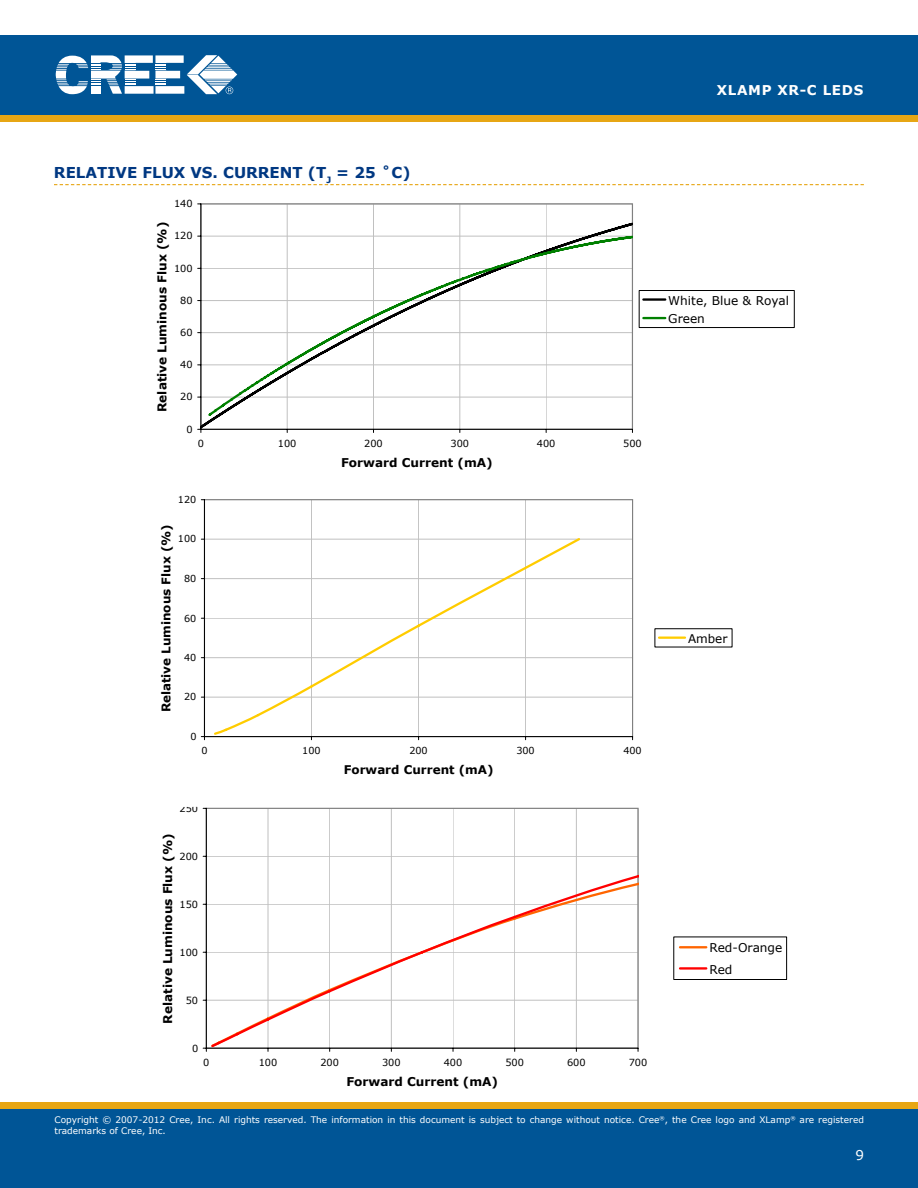
<style>
.page{position:relative;width:918px;height:1188px;background:#fff}
.page>*{position:absolute;margin:0;border:0;box-sizing:border-box;transform-origin:0 0}
.t1{font:700 15px "Verdana";color:#003882}
.t2{font:700 13.5px "Verdana";letter-spacing:.05em;color:#fff}
.t3{font:13.5px "Verdana";color:#fff}
.t4{font:700 12.15px "Verdana";color:#000}
.t5{font:12.15px/18.5px "Verdana";color:#000}
.t6{font:700 12px "Verdana";color:#000}
.t7{font:12px "Verdana";color:#000}
.t8{font:9.75px "Verdana";color:#000}
.t9{font:9.6px "Verdana";color:#000}
.t10{font:9px/10.8px "Verdana";color:#fff}
</style>
<div class="page">
<div style="left:0;top:115px;width:918px;height:7px;background:#e7a614"></div>
<div style="left:0;top:35px;width:918px;height:80px;background:#005596"></div>
<svg style="left:56px;top:55px;width:181px;height:39px"></svg>
<div style="left:0;top:1108px;width:918px;height:80px;background:#005596"></div>
<div style="left:0;top:1102px;width:918px;height:6px;background:#e7a614"></div>
<svg style="left:54px;top:184px;width:810px;height:1px"></svg>
<hr style="left:287px;top:204px;width:1px;height:225px;background:#c0c0c0">
<hr style="left:374px;top:204px;width:1px;height:225px;background:#c0c0c0">
<hr style="left:460px;top:204px;width:1px;height:225px;background:#c0c0c0">
<hr style="left:546px;top:204px;width:1px;height:225px;background:#c0c0c0">
<hr style="left:201px;top:204px;width:1px;height:225px;background:#000">
<svg style="left:198px;top:221px;width:435px;height:212px"></svg>
<div style="left:639px;top:290px;width:155px;height:38px;border:1px solid #000"></div>
<hr style="left:643px;top:298px;width:22px;height:3px;background:#000">
<hr style="left:643px;top:317px;width:22px;height:2px;background:#008000">
<hr style="left:268px;top:808px;width:1px;height:240px;background:#c0c0c0">
<hr style="left:330px;top:808px;width:1px;height:240px;background:#c0c0c0">
<hr style="left:391px;top:808px;width:1px;height:240px;background:#c0c0c0">
<hr style="left:453px;top:808px;width:1px;height:240px;background:#c0c0c0">
<hr style="left:515px;top:808px;width:1px;height:240px;background:#c0c0c0">
<hr style="left:576px;top:808px;width:1px;height:240px;background:#c0c0c0">
<hr style="left:206px;top:808px;width:1px;height:240px;background:#000">
<svg style="left:203px;top:827px;width:436px;height:224px"></svg>
<div style="left:674px;top:937px;width:113px;height:43px;border:1px solid #000"></div>
<hr style="left:680px;top:946px;width:26px;height:2px;background:#ff6500">
<hr style="left:680px;top:967px;width:26px;height:3px;background:#f00">
<svg style="left:200px;top:499px;width:533px;height:242px"></svg>
<hr style="left:204px;top:697px;width:429px;height:1px;background:#c0c0c0">
<hr style="left:204px;top:657px;width:429px;height:1px;background:#c0c0c0">
<hr style="left:204px;top:618px;width:429px;height:1px;background:#c0c0c0">
<hr style="left:204px;top:578px;width:429px;height:1px;background:#c0c0c0">
<hr style="left:204px;top:539px;width:429px;height:1px;background:#c0c0c0">
<hr style="left:311px;top:500px;width:1px;height:237px;background:#c0c0c0">
<hr style="left:419px;top:500px;width:1px;height:237px;background:#c0c0c0">
<hr style="left:526px;top:500px;width:1px;height:237px;background:#c0c0c0">
<hr style="left:633px;top:500px;width:1px;height:237px;background:#c0c0c0">
<hr style="left:204px;top:500px;width:1px;height:237px;background:#000">
<hr style="left:204px;top:736px;width:429px;height:1px;background:#000">
<svg style="left:201px;top:736px;width:4px;height:4px"></svg>
<svg style="left:212px;top:536px;width:370px;height:201px"></svg>
<div style="left:655px;top:629px;width:77px;height:18px;background:#fff"></div>
<hr style="left:659px;top:637px;width:26px;height:2px;background:#fc0">
<h2 class="t2" style="left:717px;top:82px;width:148px">XLamp xr-c leds</h2>
<h1 class="t1" style="left:54px;top:163px;width:358px">Relative Flux vs. Current (T<sub>J</sub> = 25 ˚C)</h1>
<p class="t8" style="left:174px;top:197px;width:20px">140</p>
<h3 class="t4" style="left:154px;top:412px;width:192px;rotate:-90deg">relative luminous flux (%)</h3>
<p class="t8" style="left:174px;top:230px;width:20px">120</p>
<p class="t8" style="left:174px;top:262px;width:20px">100</p>
<p class="t8" style="left:180px;top:294px;width:14px">80</p>
<p class="t8" style="left:180px;top:326px;width:14px">60</p>
<p class="t8" style="left:180px;top:358px;width:14px">40</p>
<p class="t8" style="left:180px;top:391px;width:14px">20</p>
<p class="t8" style="left:187px;top:423px;width:8px">0</p>
<p class="t8" style="left:198px;top:438px;width:8px">0</p>
<p class="t8" style="left:278px;top:438px;width:20px">100</p>
<p class="t8" style="left:364px;top:438px;width:20px">200</p>
<p class="t8" style="left:451px;top:438px;width:20px">300</p>
<p class="t8" style="left:537px;top:438px;width:20px">400</p>
<p class="t8" style="left:623px;top:438px;width:20px">500</p>
<h3 class="t4" style="left:341px;top:455px;width:153px">Forward Current (ma)</h3>
<p class="t9" style="left:178px;top:493px;width:20px">120</p>
<h3 class="t6" style="left:159px;top:712px;width:190px;rotate:-90deg">relative luminous flux (%)</h3>
<p class="t9" style="left:178px;top:533px;width:20px">100</p>
<p class="t9" style="left:184px;top:572px;width:14px">80</p>
<p class="t9" style="left:184px;top:612px;width:14px">60</p>
<p class="t9" style="left:184px;top:651px;width:14px">40</p>
<p class="t9" style="left:184px;top:691px;width:14px">20</p>
<p class="t9" style="left:190px;top:730px;width:8px">0</p>
<p class="t9" style="left:201px;top:745px;width:8px">0</p>
<p class="t9" style="left:302px;top:745px;width:20px">100</p>
<p class="t9" style="left:409px;top:745px;width:20px">200</p>
<p class="t9" style="left:516px;top:745px;width:20px">300</p>
<p class="t9" style="left:623px;top:745px;width:20px">400</p>
<h3 class="t6" style="left:344px;top:762px;width:151px">Forward Current (ma)</h3>
<p class="t8" style="left:180px;top:802px;width:20px">250</p>
<h3 class="t4" style="left:160px;top:1024px;width:192px;rotate:-90deg">relative luminous flux (%)</h3>
<p class="t8" style="left:180px;top:850px;width:20px">200</p>
<p class="t8" style="left:180px;top:898px;width:20px">150</p>
<p class="t8" style="left:180px;top:946px;width:20px">100</p>
<p class="t8" style="left:186px;top:994px;width:14px">50</p>
<p class="t8" style="left:192px;top:1042px;width:8px">0</p>
<p class="t8" style="left:203px;top:1057px;width:8px">0</p>
<p class="t8" style="left:259px;top:1057px;width:20px">100</p>
<p class="t8" style="left:320px;top:1057px;width:20px">200</p>
<p class="t8" style="left:382px;top:1057px;width:20px">300</p>
<p class="t8" style="left:444px;top:1057px;width:20px">400</p>
<p class="t8" style="left:505px;top:1057px;width:20px">500</p>
<p class="t8" style="left:567px;top:1057px;width:20px">600</p>
<p class="t8" style="left:629px;top:1057px;width:20px">700</p>
<h3 class="t4" style="left:346px;top:1074px;width:153px">Forward Current (ma)</h3>
<h3 class="t5" style="left:668px;top:291px;width:122px">White, Blue &amp; Royal<br>Green</h3>
<h3 class="t7" style="left:688px;top:631px;width:41px">amber</h3>
<h3 class="t5" style="left:709px;top:937px;width:75px;line-height:21.1px">Red-orange<br>Red</h3>
<p class="t10" style="left:55px;top:1114px;width:811px">Copyright © 2007-2012 Cree, Inc. All rights reserved. The information in this document is subject to change without notice. Cree<sup>®</sup>, the Cree logo and XLamp<sup>®</sup> are registered trademarks of Cree, Inc.</p>
<h2 class="t3" style="left:855px;top:1146px;width:10px">9</h2>
</div>
